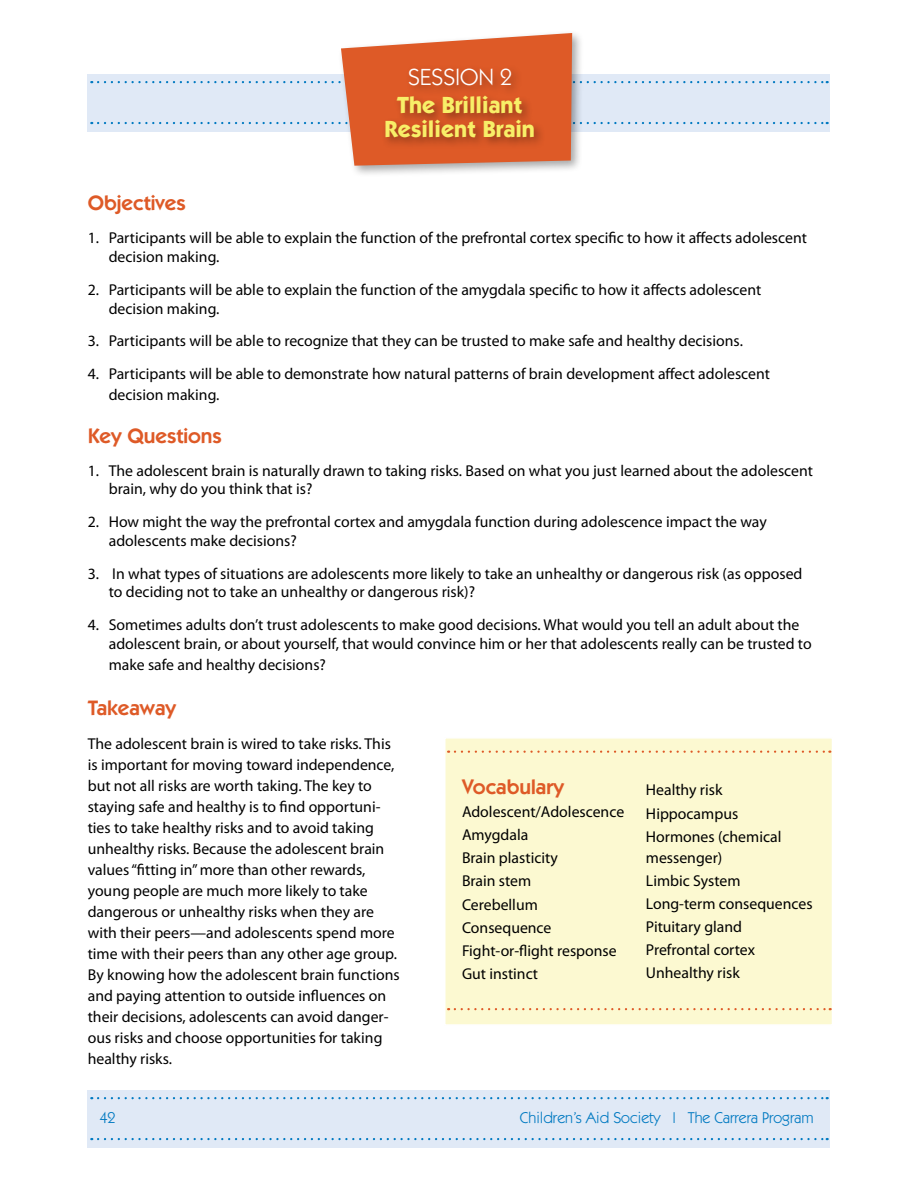
<style>
.page{position:relative;width:918px;height:1188px;background:#fff}
.page>*{position:absolute;margin:0;border:0;box-sizing:border-box;transform-origin:0 0}
.t1{font:700 23.55px/23.5px "Itc Kabel";color:#f8ef68;text-align:center}
.t2{font:23.55px "Itc Kabel";color:#fff}
.t3{font:600 21px "Itc Kabel";color:#de5a27}
.t4{font:15.75px/21px "Myriad Pro";color:#000}
.t5{font:15.75px "Itc Kabel";color:#0079c1}
</style>
<div class="page">
<div style="left:88px;top:1090px;width:742px;height:57px;background:#e0e9f6"></div>
<svg style="left:98px;top:1097px;width:730px;height:2px"></svg>
<svg style="left:98px;top:1138px;width:730px;height:2px"></svg>
<div style="left:444px;top:737px;width:389px;height:289px;background:#fcf9d1;border:2px solid #fff"></div>
<svg style="left:455px;top:1008px;width:376px;height:2px"></svg>
<div style="left:337px;top:29px;width:247px;height:148px;background:#000;opacity:.35"></div>
<svg style="left:98px;top:33px;width:730px;height:133px"></svg>
<div style="left:381px;top:64px;width:165px;height:85px;background:#000;opacity:.35"></div>
<svg style="left:455px;top:751px;width:375px;height:2px"></svg>
<h1 class="t2" style="left:408px;top:63px;width:105px">Session 2</h1>
<h1 class="t1" style="left:385px;top:93px;width:152px">The Brilliant<br>Resilient Brain</h1>
<h2 class="t3" style="left:88px;top:191px;width:99px">Objectives</h2>
<p class="t4" style="left:109px;top:228px;width:700px;line-height:18.8px;text-indent:-21px">1. Participants will be able to explain the function of the prefrontal cortex specific to how it affects adolescent decision making.</p>
<p class="t4" style="left:109px;top:280px;width:654px;line-height:18.8px;text-indent:-21px">2. Participants will be able to explain the function of the amygdala specific to how it affects adolescent decision making.</p>
<p class="t4" style="left:88px;top:330px;width:657px">3. Participants will be able to recognize that they can be trusted to make safe and healthy decisions.</p>
<p class="t4" style="left:109px;top:363px;width:663px;text-indent:-21px">4. Participants will be able to demonstrate how natural patterns of brain development affect adolescent decision making.</p>
<h2 class="t3" style="left:88px;top:423px;width:136px">Key Questions</h2>
<p class="t4" style="left:109px;top:461px;width:706px;line-height:18.8px;text-indent:-21px">1. The adolescent brain is naturally drawn to taking risks. Based on what you just learned about the adolescent brain, why do you think that is?</p>
<p class="t4" style="left:109px;top:512px;width:660px;line-height:18.8px;text-indent:-21px">2. How might the way the prefrontal cortex and amygdala function during adolescence impact the way adolescents make decisions?</p>
<p class="t4" style="left:109px;top:564px;width:695px;line-height:18.8px;text-indent:-21px">3. In what types of situations are adolescents more likely to take an unhealthy or dangerous risk (as opposed to deciding not to take an unhealthy or dangerous risk)?</p>
<p class="t4" style="left:109px;top:615px;width:704px;line-height:18.8px;text-indent:-21px">4. Sometimes adults don’t trust adolescents to make good decisions. What would you tell an adult about the adolescent brain, or about yourself, that would convince him or her that adolescents really can be trusted to</p>
<p class="t4" style="left:109px;top:654px;width:219px">make safe and healthy decisions?</p>
<h2 class="t3" style="left:88px;top:696px;width:90px">Takeaway</h2>
<p class="t4" style="left:88px;top:733px;width:314px">The adolescent brain is wired to take risks. This is important for moving toward independence, but not all risks are worth taking. The key to staying safe and healthy is to find opportuni&shy;ties to take healthy risks and to avoid taking unhealthy risks. Because the adolescent brain values “fitting in” more than other rewards, young people are much more likely to take dangerous or unhealthy risks when they are with their peers—and adolescents spend more time with their peers than any other age group.<br>By knowing how the adolescent brain functions and paying attention to outside influences on their decisions, adolescents can avoid danger&shy;ous risks and choose opportunities for taking healthy risks.</p>
<h2 class="t3" style="left:462px;top:774px;width:103px">Vocabulary</h2>
<p class="t4" style="left:462px;top:800px;width:164px;line-height:23.1px">Adolescent/Adolescence<br>Amygdala<br>Brain plasticity<br>Brain stem<br>Cerebellum<br>Consequence<br>Fight-or-flight response<br>Gut instinct</p>
<p class="t4" style="left:646px;top:778px;width:137px;line-height:23.1px">Healthy risk<br>Hippocampus<br>Hormones (chemical</p>
<p class="t4" style="left:646px;top:846px;width:168px;line-height:23.1px">messenger)<br>Limbic System<br>Long-term consequences<br>Pituitary gland<br>Prefrontal cortex<br>Unhealthy risk</p>
<p class="t5" style="left:100px;top:1109px;width:17px">42</p>
<p class="t5" style="left:520px;top:1109px;width:296px">Children’s Aid Society | The Carrera Program</p>
</div>
